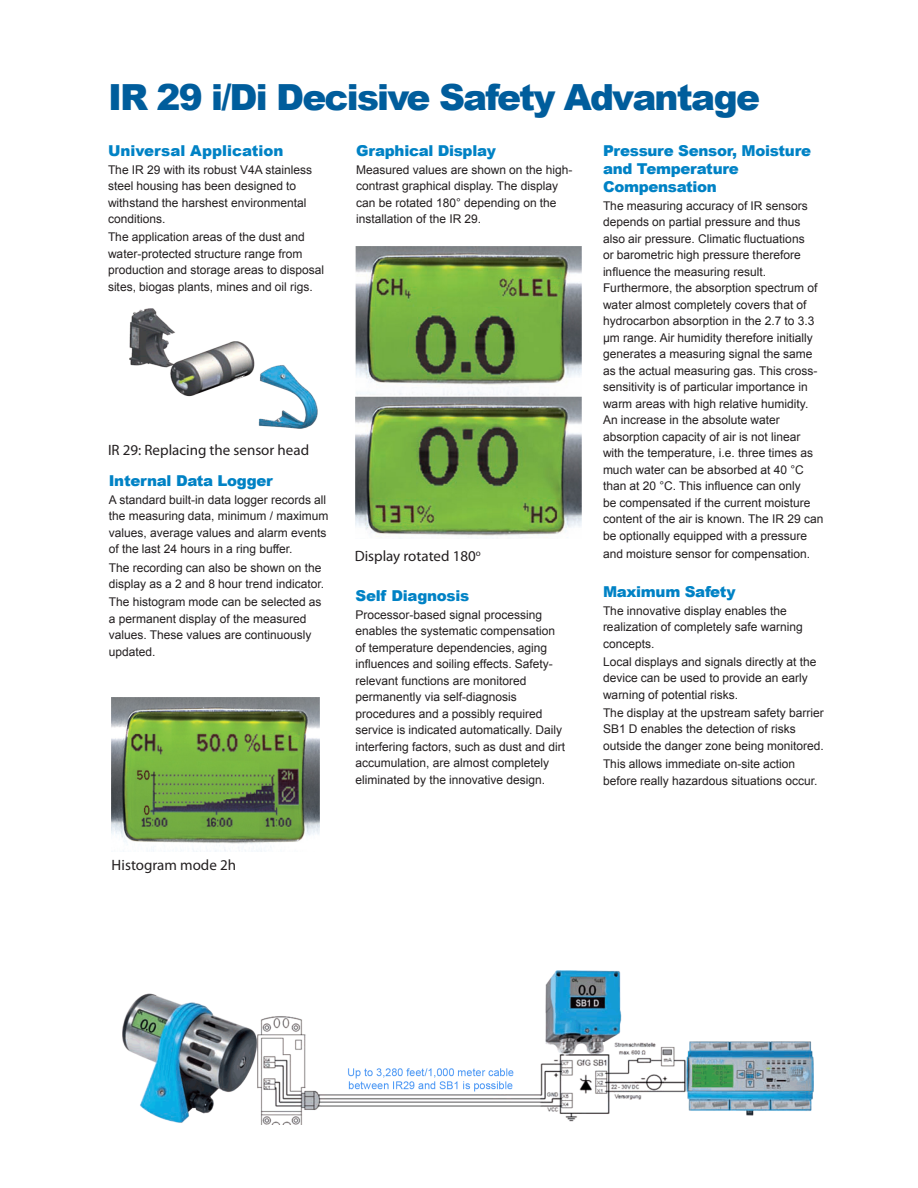
<style>
.page{position:relative;width:918px;height:1188px;background:#fff}
.page>*{position:absolute;margin:0;border:0;box-sizing:border-box;transform-origin:0 0}
._9Inside_Main_Subhea{font:900 36px "Arial";letter-spacing:-.05em;color:#005d9c}
._5Subhead{font:900 15px/18px "Arial";letter-spacing:-.02em;color:#0082c5}
.t1{font:15px "Myriad Pro";color:#231f20}
._1Body{font:900 15px "Arial";color:#0082c5}
._1Body-2{font:900 15px "Arial";letter-spacing:-.02em;color:#0082c5}
._1Body-3{font:12px/16.5px "Arial";color:#231f20}
</style>
<div class="page">
<img style="left:356px;top:246px;width:225px;height:293px">
<img style="left:129px;top:308px;width:188px;height:121px">
<img style="left:112px;top:697px;width:207px;height:155px">
<img style="left:122px;top:970px;width:691px;height:154px">
<p class="_9Inside_Main_Subhea" style="left:108px;top:71px;width:654px">IR 29 i/Di Decisive Safety Advantage</p>
<p class="_1Body" style="left:108px;top:139px;width:177px">Universal Application</p>
<p class="_1Body-3" style="left:108px;top:161px;width:206px">The IR 29 with its robust V4A stainless steel housing has been designed to withstand the harshest environmental conditions.</p>
<p class="_1Body-3" style="left:108px;top:229px;width:218px">The application areas of the dust and water-protected structure range from production and storage areas to disposal sites, biogas plants, mines and oil rigs.</p>
<p class="_1Body-2" style="left:356px;top:139px;width:141px">Graphical Display</p>
<p class="_1Body-3" style="left:356px;top:161px;width:218px">Measured values are shown on the high&shy;contrast graphical display. The display can be rotated 180° depending on the installation of the IR 29.</p>
<p class="t1" style="left:108px;top:440px;width:203px">IR 29: Replacing the sensor head</p>
<p class="_5Subhead" style="left:109px;top:471px;width:166px">Internal Data Logger</p>
<p class="_1Body-3" style="left:109px;top:492px;width:221px">A standard built-in data logger records all the measuring data, minimum / maximum values, average values and alarm events of the last 24 hours in a ring buffer.</p>
<p class="_1Body-3" style="left:109px;top:559px;width:217px">The recording can also be shown on the display as a 2 and 8 hour trend indicator.</p>
<p class="_1Body-3" style="left:109px;top:594px;width:214px">The histogram mode can be selected as a permanent display of the measured values. These values are continuously updated.</p>
<p class="t1" style="left:355px;top:547px;width:128px">Display rotated 180<sup>o</sup></p>
<p class="_5Subhead" style="left:356px;top:586px;width:115px">Self Diagnosis</p>
<p class="_1Body-3" style="left:356px;top:606px;width:211px">Processor-based signal processing enables the systematic compensation of temperature dependencies, aging influences and soiling effects. Safety&shy;relevant functions are monitored permanently via self-diagnosis procedures and a possibly required service is indicated automatically. Daily interfering factors, such as dust and dirt accumulation, are almost completely eliminated by the innovative design.</p>
<p class="t1" style="left:112px;top:856px;width:126px">Histogram mode 2h</p>
<p class="_5Subhead" style="left:603px;top:141px;width:210px">Pressure Sensor, Moisture and Temperature<br>Compensation</p>
<p class="_1Body-3" style="left:603px;top:197px;width:222px">The measuring accuracy of IR sensors depends on partial pressure and thus also air pressure. Climatic fluctuations<br>or barometric high pressure therefore influence the measuring result.<br>Furthermore, the absorption spectrum of water almost completely covers that of hydrocarbon absorption in the 2.7 to 3.3 µm range. Air humidity therefore initially generates a measuring signal the same as the actual measuring gas. This cross&shy;sensitivity is of particular importance in warm areas with high relative humidity.<br>An increase in the absolute water absorption capacity of air is not linear with the temperature, i.e. three times as much water can be absorbed at 40 °C than at 20 °C. This influence can only<br>be compensated if the current moisture content of the air is known. The IR 29 can be optionally equipped with a pressure</p>
<p class="_1Body-3" style="left:603px;top:545px;width:209px">and moisture sensor for compensation.</p>
<p class="_5Subhead" style="left:603px;top:582px;width:134px">Maximum Safety</p>
<p class="_1Body-3" style="left:603px;top:603px;width:201px">The innovative display enables the realization of completely safe warning concepts.</p>
<p class="_1Body-3" style="left:603px;top:654px;width:215px">Local displays and signals directly at the device can be used to provide an early warning of potential risks.</p>
<p class="_1Body-3" style="left:603px;top:705px;width:222px">The display at the upstream safety barrier<br>SB1 D enables the detection of risks outside the danger zone being monitored.</p>
<p class="_1Body-3" style="left:603px;top:756px;width:216px">This allows immediate on-site action before really hazardous situations occur.</p>
</div>
